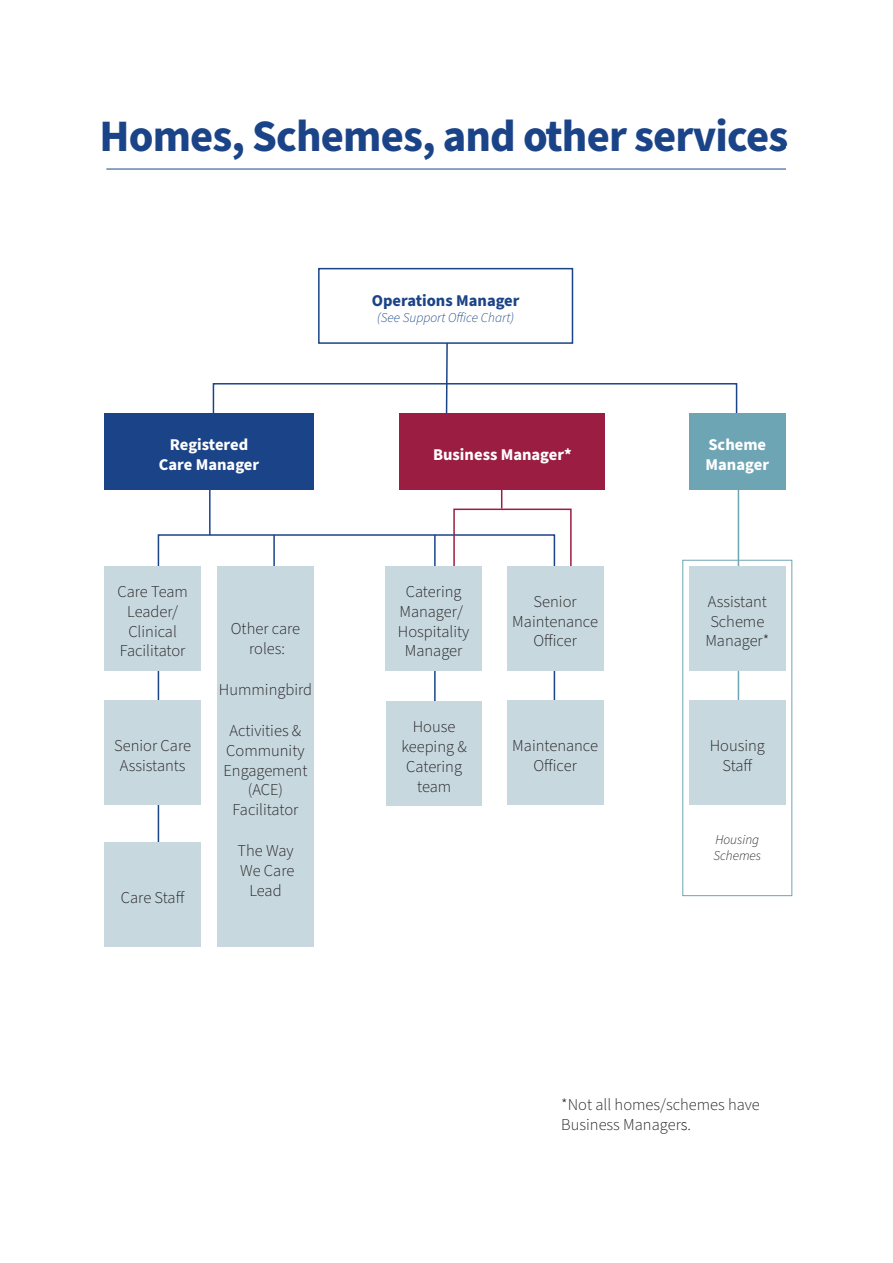
<style>
.page{position:relative;width:893px;height:1263px;background:#fff}
.page>*{position:absolute;margin:0;border:0;box-sizing:border-box;transform-origin:0 0}
.Title_1{font:700 45px "Source Sans Pro";letter-spacing:-.02em;color:#1b4488}
.t1{font:300 16.5px/19.8px "Source Sans Pro";color:#231f20;text-align:center}
.t2{font:700 16.5px/19.8px "Source Sans Pro";color:#fff;text-align:center}
.t3{font:700 16.5px "Source Sans Pro";color:#1b4488}
.t4{font:italic 300 13.5px "Source Sans Pro";color:#1b4488}
.t5{font:italic 300 13.5px/16.2px "Source Sans Pro";color:#231f20}
</style>
<div class="page">
<hr style="left:106px;top:169px;width:710px;height:1px;background:#1b4488">
<svg style="left:445px;top:344px;width:3px;height:69px"></svg>
<div style="left:213px;top:383px;width:524px;height:63px;border:2px solid #1b4488"></div>
<div style="left:682px;top:560px;width:110px;height:336px;background:#fff;border:1px solid #6ea5b5"></div>
<hr style="left:738px;top:489px;width:1px;height:234px;background:#6ea5b5">
<hr style="left:209px;top:480px;width:2px;height:55px;background:#1b4488">
<svg style="left:157px;top:533px;width:399px;height:309px"></svg>
<div style="left:104px;top:566px;width:97px;height:104px;background:#c7d8df"></div>
<div style="left:217px;top:566px;width:97px;height:381px;background:#c7d8df"></div>
<div style="left:104px;top:413px;width:210px;height:76px;background:#1b4488"></div>
<div style="left:399px;top:413px;width:206px;height:76px;background:#9b1d41"></div>
<div style="left:104px;top:700px;width:97px;height:104px;background:#c7d8df"></div>
<div style="left:386px;top:701px;width:96px;height:104px;background:#c7d8df"></div>
<div style="left:104px;top:842px;width:97px;height:105px;background:#c7d8df"></div>
<div style="left:385px;top:566px;width:97px;height:104px;background:#c7d8df"></div>
<div style="left:507px;top:566px;width:96px;height:104px;background:#c7d8df"></div>
<svg style="left:453px;top:489px;width:119px;height:160px"></svg>
<div style="left:689px;top:566px;width:97px;height:104px;background:#c7d8df"></div>
<div style="left:689px;top:413px;width:97px;height:76px;background:#6ea5b5"></div>
<div style="left:689px;top:700px;width:97px;height:104px;background:#c7d8df"></div>
<div style="left:787px;top:146px;width:74px;height:83px;background:#fff"></div>
<div style="left:507px;top:700px;width:96px;height:104px;background:#c7d8df"></div>
<div style="left:318px;top:268px;width:255px;height:76px;border:2px solid #1b4488"></div>
<p class="Title_1" style="left:100px;top:105px;width:690px">Homes, Schemes, and other services</p>
<p class="t3" style="left:372px;top:289px;width:149px">Operations Manager</p>
<p class="t4" style="left:377px;top:309px;width:138px">(See Support Office Chart)</p>
<p class="t2" style="left:159px;top:435px;width:102px">Registered<br>Care Manager</p>
<p class="t2" style="left:433px;top:445px;width:140px">Business Manager*</p>
<p class="t2" style="left:706px;top:435px;width:65px;text-align:left">Scheme<br>Manager</p>
<p class="t1" style="left:117px;top:582px;width:72px">Care Team<br>Leader/<br>Clinical<br>Facilitator</p>
<p class="t1" style="left:114px;top:736px;width:78px">Senior Care<br>Assistants</p>
<p class="t1" style="left:121px;top:888px;width:65px">Care Staff</p>
<p class="t1" style="left:231px;top:619px;width:71px">Other care roles:</p>
<p class="t1" style="left:219px;top:680px;width:95px">Hummingbird</p>
<p class="t1" style="left:223px;top:721px;width:86px">Activities &amp;<br>Community<br>Engagement (ACE)<br>Facilitator</p>
<p class="t1" style="left:237px;top:841px;width:58px">The Way<br>We Care<br>Lead</p>
<p class="t1" style="left:398px;top:582px;width:73px">Catering<br>Manager/<br>Hospitality<br>Manager</p>
<p class="t1" style="left:512px;top:592px;width:87px">Senior<br>Maintenance<br>Officer</p>
<p class="t1" style="left:705px;top:592px;width:65px">Assistant<br>Scheme<br>Manager*</p>
<p class="t1" style="left:401px;top:717px;width:67px">House keeping &amp;<br>Catering team</p>
<p class="t1" style="left:512px;top:736px;width:87px">Maintenance<br>Officer</p>
<p class="t1" style="left:710px;top:736px;width:57px">Housing<br>Staff</p>
<p class="t5" style="left:713px;top:832px;width:49px">Housing<br>Schemes</p>
<p class="t1" style="left:561px;top:1095px;width:200px;text-align:left">*Not all homes/schemes have<br>Business Managers.</p>
</div>
